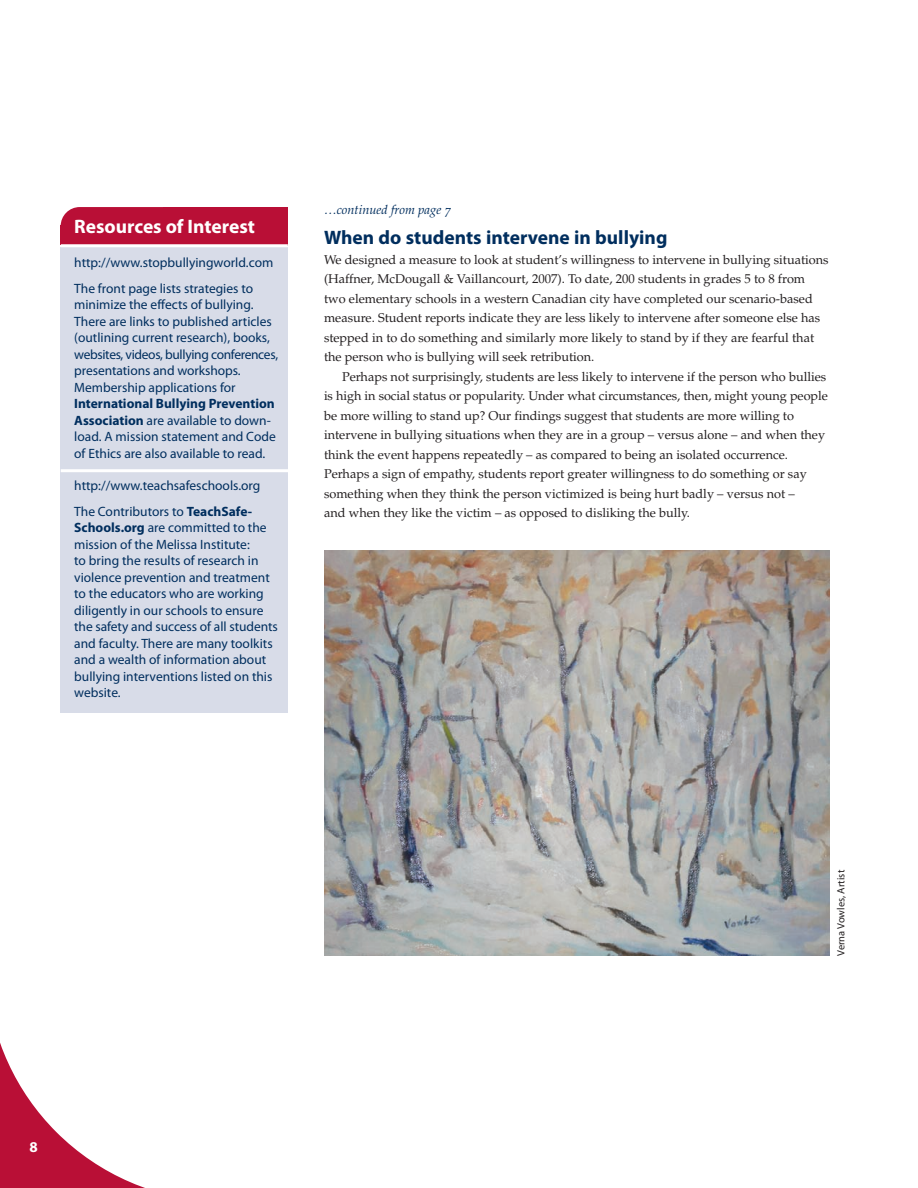
<style>
.page{position:relative;width:918px;height:1188px;background:#fff}
.page>*{position:absolute;margin:0;border:0;box-sizing:border-box;transform-origin:0 0}
.t1{font:700 19.5px "Myriad Pro";color:#002e5e}
.t2{font:700 19.5px "Myriad Pro";color:#fff}
.t3{font:700 15px "Myriad Pro";color:#fff}
.t4{font:13.5px/16.5px "Myriad Pro";color:#002e5e}
.t5{font:12.75px/19.5px "Palatino";color:#231f20}
.t6{font:12.75px "Palatino Italic Os F";color:#002e5e}
.t7{font:10.5px "Myriad Pro";color:#231f20}
.s1{font-weight:700}
</style>
<div class="page">
<img style="left:324px;top:551px;width:506px;height:405px">
<svg style="left:0;top:1043px;width:145px;height:145px"></svg>
<div style="left:61px;top:247px;width:227px;height:465px;background:#d8dce8"></div>
<hr style="left:61px;top:469px;width:227px;height:3px;background:#fff">
<div style="left:61px;top:207px;width:227px;height:38px;background:#b90f36;border-radius:19px"></div>
<div style="left:163px;top:207px;width:125px;height:38px;background:#b90f36"></div>
<div style="left:61px;top:225px;width:227px;height:20px;background:#b90f36"></div>
<hr style="left:61px;top:244px;width:227px;height:3px;background:#fff">
<h1 class="t2" style="left:74px;top:220px;width:182px">Resources of Interest</h1>
<p class="t4" style="left:74px;top:251px;width:201px;line-height:25.5px">http://www.stopbullyingworld.com<br>The front page lists strategies to</p>
<p class="t4" style="left:74px;top:298px;width:205px">minimize the effects of bullying.<br>There are links to published articles (outlining current research), books, websites, videos, bullying conferences, presentations and workshops.<br>Membership applications for</p>
<p class="t4" style="left:74px;top:397px;width:203px"><span class="s1">International Bullying Prevention Association</span> are available to down&shy;load. A mission statement and Code of Ethics are also available to read.</p>
<p class="t4" style="left:74px;top:474px;width:188px;line-height:25.5px">http://www.teachsafeschools.org<br>The Contributors to <span class="s1">TeachSafe-</span></p>
<p class="t4" style="left:74px;top:521px;width:205px"><span class="s1">Schools.org</span> are committed to the mission of the Melissa Institute:<br>to bring the results of research in violence prevention and treatment to the educators who are working diligently in our schools to ensure the safety and success of all students and faculty. There are many toolkits and a wealth of information about bullying interventions listed on this website.</p>
<p class="t6" style="left:324px;top:205px;width:129px">…continued from page 7</p>
<h1 class="t1" style="left:324px;top:230px;width:345px">When do students intervene in bullying</h1>
<p class="t5" style="left:324px;top:251px;width:506px">We designed a measure to look at student’s willingness to intervene in bullying situations (Haffner, McDougall &amp; Vaillancourt, 2007). To date, 200 students in grades 5 to 8 from two elementary schools in a western Canadian city have completed our scenario-based measure. Student reports indicate they are less likely to intervene after someone else has stepped in to do something and similarly more likely to stand by if they are fearful that the person who is bullying will seek retribution.</p>
<p class="t5" style="left:324px;top:368px;width:505px;text-indent:18px">Perhaps not surprisingly, students are less likely to intervene if the person who bullies is high in social status or popularity. Under what circumstances, then, might young people be more willing to stand up? Our findings suggest that students are more willing to intervene in bullying situations when they are in a group – versus alone – and when they think the event happens repeatedly – as compared to being an isolated occurrence.<br>Perhaps a sign of empathy, students report greater willingness to do something or say something when they think the person victimized is being hurt badly – versus not –<br>and when they like the victim – as opposed to disliking the bully.</p>
<p class="t7" style="left:837px;top:956px;width:87px;rotate:-90deg">Verna Vowles, Artist</p>
<p class="t3" style="left:30px;top:1141px;width:10px">8</p>
</div>
